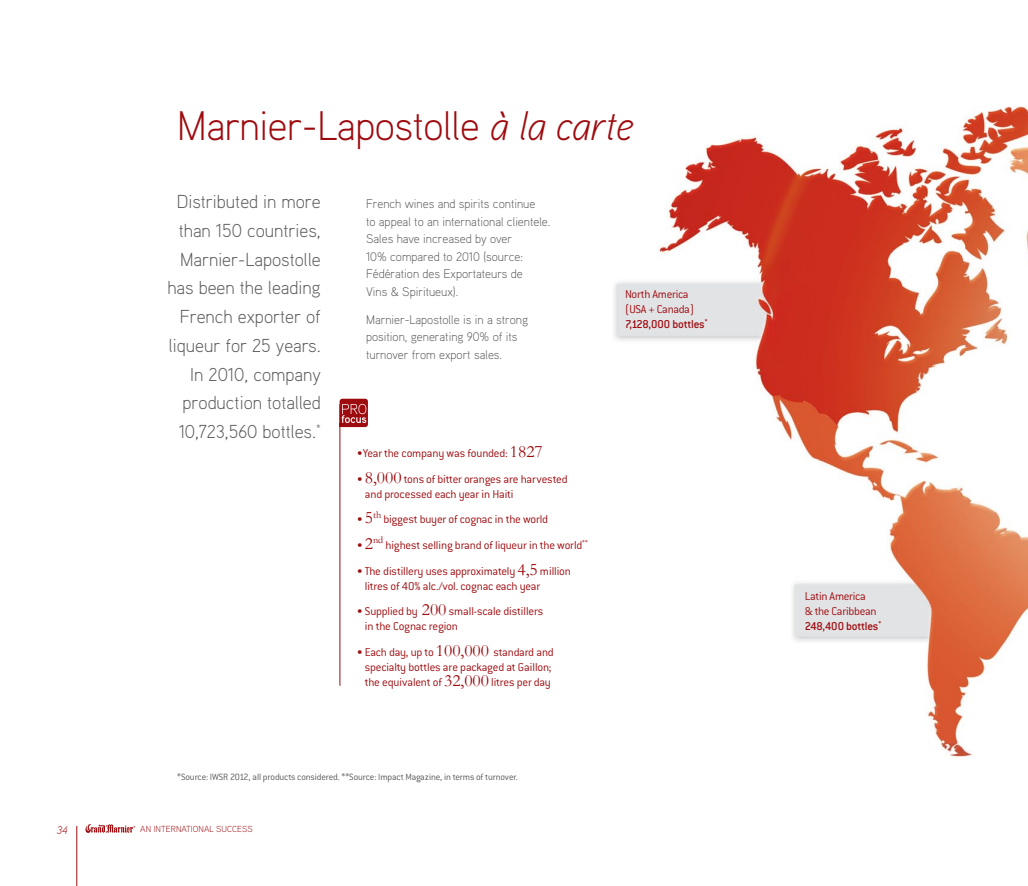
<style>
.page{position:relative;width:1028px;height:886px;background:#fff}
.page>*{position:absolute;margin:0;border:0;box-sizing:border-box;transform-origin:0 0}
.t1{font:300 41.25px "Aaux";letter-spacing:-.01em;color:#9e0b0f}
.t2{font:300 18.75px/28.8px "Aaux";color:#58595b;text-align:right}
.t3{font:300 12.5px/15px "Conduit ITC";letter-spacing:-.015em;color:#9e0b0f}
.t4{font:300 12.5px/17.5px "Aaux";color:#58595b}
.t5{font:italic 300 11.25px "Aaux";color:#9e0b0f}
.t6{font:10.25px "Garamond";color:#9e0b0f}
.t7{font:300 10px "Conduit ITC";letter-spacing:-.01em;color:#58595b}
.t8{font:300 8.75px "Aaux";letter-spacing:.01em;color:#9e0b0f}
.s1{font-style:italic}
.s2{font-family:"Garamond";font-weight:400;font-size:17.5px}
.s3{font-family:"Conduit ITC";font-weight:300;font-size:12.5px}
.s4{font-size:17.5px}
.s5{font-weight:500}
</style>
<div class="page">
<img style="left:614px;top:106px;width:414px;height:652px">
<svg style="left:85px;top:824px;width:50px;height:9px"></svg>
<hr style="left:77px;top:826px;width:1px;height:60px;background:#9e0b0f">
<hr style="left:339px;top:404px;width:1px;height:282px;background:#9e0b0f">
<svg style="left:339px;top:399px;width:29px;height:28px"></svg>
<h1 class="t1" style="left:177px;top:99px;width:457px">Marnier-Lapostolle <span class="s1">à la carte</span></h1>
<h2 class="t2" style="left:167px;top:187px;width:155px">Distributed in more than 150 countries,<br>Marnier-Lapostolle has been the leading<br>French exporter of liqueur for 25 years.<br>I n 2010, company production totalled<br>10,723,560 bottles.<sup>*</sup></h2>
<p class="t4" style="left:366px;top:195px;width:186px">French wines and spirits continue<br>to appeal to an international clientele.<br>Sales have increased by over<br>10% compared to 2010 (source:<br>Fédération des Exportateurs de<br>Vins &amp; Spiritueux).</p>
<p class="t4" style="left:366px;top:310px;width:164px">Marnier-Lapostolle is in a strong position, generating 90% of its turnover from export sales.</p>
<p class="t3" style="left:357px;top:446px;width:187px">•Year the company was founded: <span class="s2">1827</span></p>
<p class="t3" style="left:365px;top:471px;width:204px;text-indent:-8px">• <span class="s2">8,000</span> tons of bitter oranges are harvested and processed each year in Haiti</p>
<p class="t6" style="left:357px;top:508px;width:26px"><span class="s3">•</span> <span class="s4">5</span>th</p>
<p class="t3" style="left:383px;top:512px;width:166px">biggest buyer of cognac in the world</p>
<p class="t6" style="left:357px;top:534px;width:28px"><span class="s3">•</span> <span class="s4">2</span>nd</p>
<p class="t3" style="left:385px;top:537px;width:204px">highest selling brand of liqueur in the world<sup>**</sup></p>
<p class="t3" style="left:365px;top:563px;width:207px;text-indent:-8px">• The distillery uses approximately <span class="s2">4,5</span> million litres of 40% alc./vol. cognac each year</p>
<p class="t3" style="left:365px;top:604px;width:180px;text-indent:-8px">• Supplied by <span class="s2">200</span> small-scale distillers in the Cognac region</p>
<p class="t3" style="left:357px;top:644px;width:198px;text-align:center">• Each day, up to <span class="s2">100,000</span> standard and specialty bottles are packaged at Gaillon; the equivalent of <span class="s2">32,000</span> litres per day</p>
<p class="t7" style="left:177px;top:771px;width:342px">*Source: IWSR 2012, all products considered. **Source: Impact Magazine, in terms of turnover.</p>
<p class="t5" style="left:57px;top:823px;width:13px">34</p>
<p class="t8" style="left:140px;top:823px;width:114px">AN INTERNATIONAL SUCCESS</p>
<p class="t3" style="left:625px;top:287px;width:84px">North America (USA + Canada)<br><span class="s5">7,128,000 bottles</span><sup>*</sup></p>
<p class="t3" style="left:805px;top:588px;width:78px">Latin America<br>&amp; the Caribbean<br><span class="s5">248,400 bottles</span><sup>*</sup></p>
</div>
